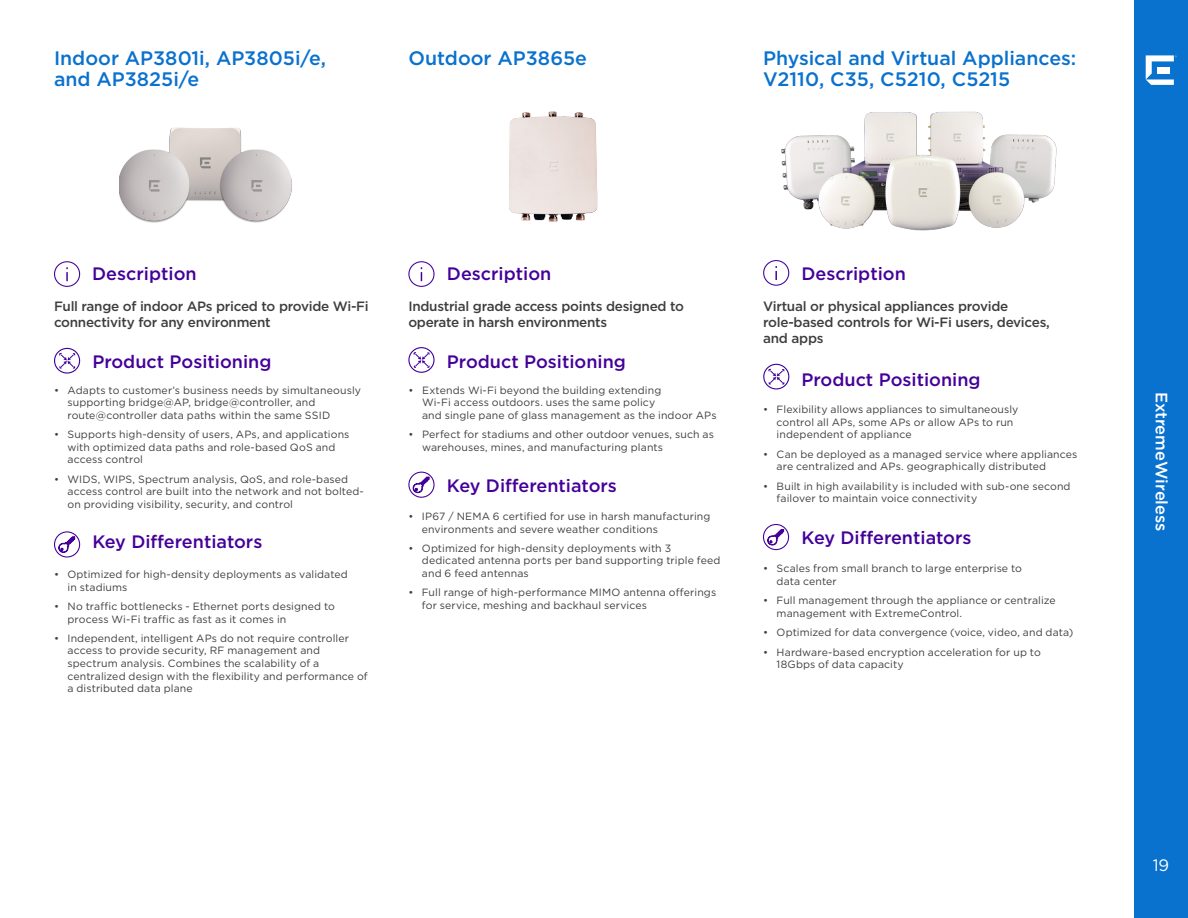
<style>
.page{position:relative;width:1188px;height:918px;background:#fff}
.page>*{position:absolute;margin:0;border:0;box-sizing:border-box;transform-origin:0 0}
.ExtremeWireless{font:500 19.5px/21px "Gotham";color:#0971ce}
.Des___ProPos___KeyDi{font:500 18px "Gotham";color:#409}
.Runner{font:500 16.5px "Gotham";color:#fff}
.Page_Number{font:16.5px "Gotham";color:#fff}
.Description{font:500 13.5px/16.2px "Gotham";letter-spacing:-.02em;color:#3e3e3f}
.t1{font:10.5px/12.6px "Gotham";letter-spacing:.01em;color:#3e3e3f}
</style>
<div class="page">
<div style="left:1134px;top:0;width:54px;height:918px;background:#0971ce"></div>
<svg style="left:1146px;top:55px;width:31px;height:30px"></svg>
<img style="left:119px;top:127px;width:173px;height:96px">
<img style="left:509px;top:111px;width:89px;height:111px">
<img style="left:781px;top:111px;width:276px;height:120px">
<svg style="left:54px;top:347px;width:27px;height:27px"></svg>
<svg style="left:54px;top:531px;width:26px;height:27px"></svg>
<svg style="left:54px;top:261px;width:26px;height:26px"></svg>
<svg style="left:408px;top:347px;width:27px;height:26px"></svg>
<svg style="left:408px;top:472px;width:27px;height:26px"></svg>
<svg style="left:408px;top:261px;width:27px;height:26px"></svg>
<svg style="left:763px;top:260px;width:26px;height:26px"></svg>
<svg style="left:763px;top:363px;width:27px;height:27px"></svg>
<svg style="left:763px;top:524px;width:26px;height:26px"></svg>
<p class="ExtremeWireless" style="left:54px;top:48px;width:274px">Indoor AP3801i, AP3805i/e, and AP3825i/e</p>
<p class="ExtremeWireless" style="left:408px;top:48px;width:180px">Outdoor AP3865e</p>
<p class="ExtremeWireless" style="left:763px;top:48px;width:315px">Physical and Virtual Appliances:<br>V2110, C35, C5210, C5215</p>
<p class="Des___ProPos___KeyDi" style="left:92px;top:262px;width:106px">Description</p>
<p class="Description" style="left:54px;top:298px;width:316px">Full range of indoor APs priced to provide Wi-Fi connectivity for any environment</p>
<p class="Des___ProPos___KeyDi" style="left:92px;top:349px;width:181px">Product Positioning</p>
<p class="t1" style="left:68px;top:383px;width:295px;text-indent:-14px">• Adapts to customer’s business needs by simultaneously supporting bridge@AP, bridge@controller, and route@controller data paths within the same SSID</p>
<p class="t1" style="left:68px;top:428px;width:284px;text-indent:-14px">• Supports high-density of users, APs, and applications with optimized data paths and role-based QoS and access control</p>
<p class="t1" style="left:68px;top:472px;width:298px;text-indent:-14px">• WIDS, WIPS, Spectrum analysis, QoS, and role-based access control are built into the network and not bolted&shy;on providing visibility, security, and control</p>
<p class="Des___ProPos___KeyDi" style="left:92px;top:530px;width:172px">Key Differentiators</p>
<p class="t1" style="left:68px;top:568px;width:282px;text-indent:-14px">• Optimized for high-density deployments as validated in stadiums</p>
<p class="t1" style="left:68px;top:600px;width:269px;text-indent:-14px">• No traffic bottlenecks - Ethernet ports designed to process Wi-Fi traffic as fast as it comes in</p>
<p class="t1" style="left:68px;top:632px;width:302px;text-indent:-14px">• Independent, intelligent APs do not require controller access to provide security, RF management and spectrum analysis. Combines the scalability of a centralized design with the flexibility and performance of a distributed data plane</p>
<p class="Des___ProPos___KeyDi" style="left:447px;top:262px;width:106px">Description</p>
<p class="Description" style="left:408px;top:298px;width:277px">Industrial grade access points designed to operate in harsh environments</p>
<p class="Des___ProPos___KeyDi" style="left:447px;top:349px;width:181px">Product Positioning</p>
<p class="t1" style="left:422px;top:383px;width:296px;text-indent:-14px">• Extends Wi-Fi beyond the building extending<br>Wi-Fi access outdoors. uses the same policy<br>and single pane of glass management as the indoor APs</p>
<p class="t1" style="left:422px;top:428px;width:293px;text-indent:-14px">• Perfect for stadiums and other outdoor venues, such as warehouses, mines, and manufacturing plants</p>
<p class="Des___ProPos___KeyDi" style="left:447px;top:473px;width:172px">Key Differentiators</p>
<p class="t1" style="left:422px;top:510px;width:290px;text-indent:-14px">• IP67 / NEMA 6 certified for use in harsh manufacturing environments and severe weather conditions</p>
<p class="t1" style="left:422px;top:542px;width:300px;text-indent:-14px">• Optimized for high-density deployments with 3 dedicated antenna ports per band supporting triple feed and 6 feed antennas</p>
<p class="t1" style="left:422px;top:586px;width:296px;text-indent:-14px">• Full range of high-performance MIMO antenna offerings for service, meshing and backhaul services</p>
<p class="Des___ProPos___KeyDi" style="left:801px;top:262px;width:106px">Description</p>
<p class="Description" style="left:763px;top:298px;width:288px">Virtual or physical appliances provide role-based controls for Wi-Fi users, devices, and apps</p>
<p class="Des___ProPos___KeyDi" style="left:801px;top:368px;width:181px">Product Positioning</p>
<p class="t1" style="left:777px;top:403px;width:243px;text-indent:-14px">• Flexibility allows appliances to simultaneously control all APs, some APs or allow APs to run independent of appliance</p>
<p class="t1" style="left:777px;top:448px;width:302px;text-indent:-14px">• Can be deployed as a managed service where appliances are centralized and APs. geographically distributed</p>
<p class="t1" style="left:777px;top:480px;width:295px;text-indent:-14px">• Built in high availability is included with sub-one second failover to maintain voice connectivity</p>
<p class="Des___ProPos___KeyDi" style="left:801px;top:526px;width:172px">Key Differentiators</p>
<p class="t1" style="left:777px;top:562px;width:247px;text-indent:-14px">• Scales from small branch to large enterprise to data center</p>
<p class="t1" style="left:777px;top:594px;width:280px;text-indent:-14px">• Full management through the appliance or centralize management with ExtremeControl.</p>
<p class="t1" style="left:763px;top:626px;width:312px">• Optimized for data convergence (voice, video, and data)</p>
<p class="t1" style="left:777px;top:645px;width:266px;text-indent:-14px">• Hardware-based encryption acceleration for up to<br>18Gbps of data capacity</p>
<p class="Runner" style="left:1173px;top:392px;width:141px;rotate:90deg">ExtremeWireless</p>
<p class="Page_Number" style="left:1153px;top:854px;width:18px">19</p>
</div>
